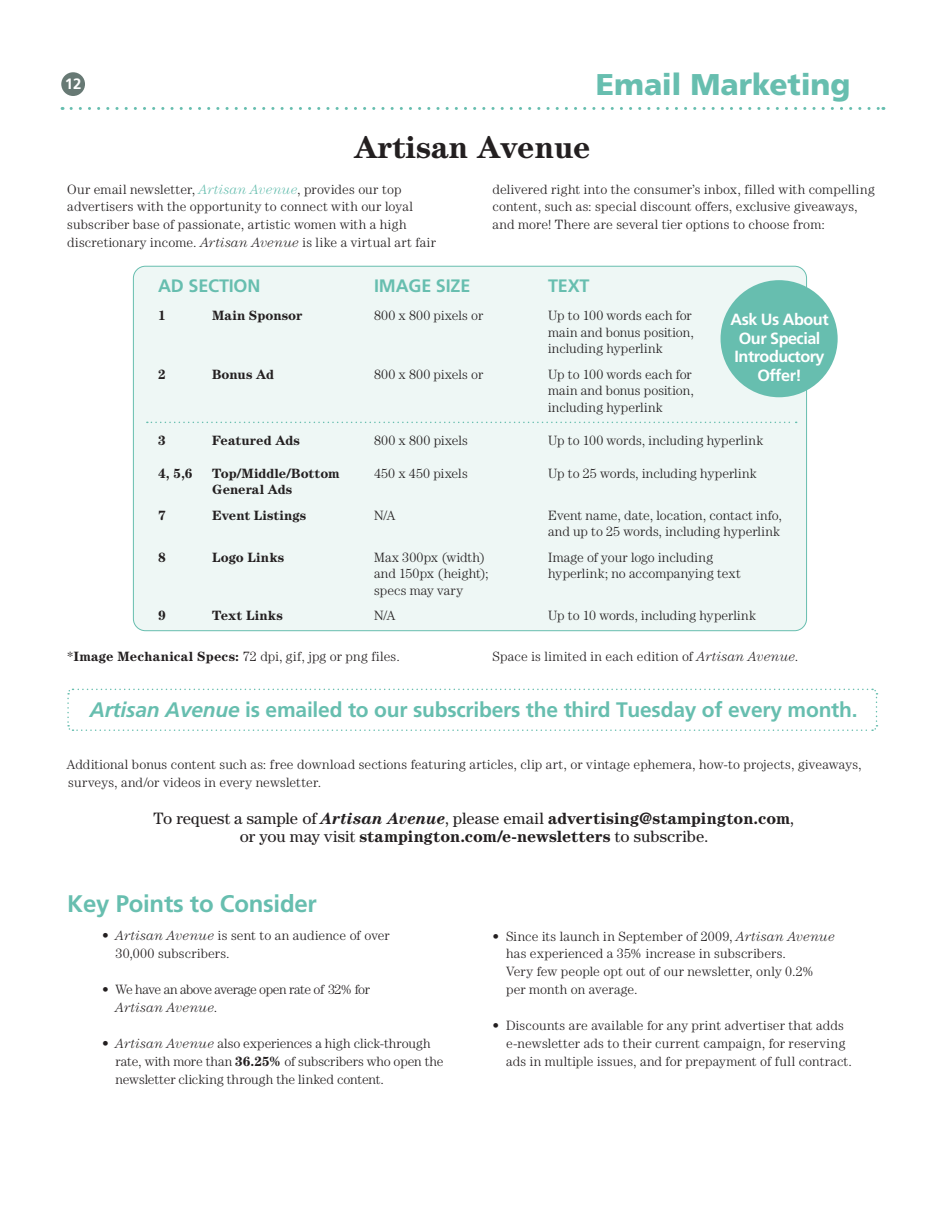
<style>
.page{position:relative;width:945px;height:1215px;background:#fff}
.page>*{position:absolute;margin:0;border:0;box-sizing:border-box;transform-origin:0 0}
.t1{font:700 31.5px "Century";color:#231f20}
.t2{font:900 30px "Frutiger";letter-spacing:-.005em;color:#67beaf}
.t3{font:700 24px "Frutiger";letter-spacing:-.01em;color:#67beaf}
.t4{font:700 21px "Frutiger";letter-spacing:-.01em;color:#67beaf}
.t5{font:700 18px "Frutiger";letter-spacing:-.01em;color:#67beaf}
.t6{font:16.5px/18px "Century";letter-spacing:.005em;color:#231f20;text-align:center}
.t7{font:700 16.2px/18.9px "Frutiger";letter-spacing:-.03em;color:#fff;text-align:center}
.t8{font:700 15px "Frutiger";color:#fff}
.t9{font:300 13.5px/18px "Century";letter-spacing:.005em;color:#231f20}
.t10{font:700 13.5px "Century";letter-spacing:.005em;color:#231f20}
.t11{font:300 13.5px/18px "Century";letter-spacing:-.04em;color:#231f20}
.s1{font-style:italic;color:#67beaf}
.s2{font-style:italic}
.s3{font-weight:700}
.s4{font-weight:700;font-style:italic}
</style>
<div class="page">
<div style="left:133px;top:266px;width:674px;height:365px;background:#eef7f5;border-radius:12px"></div>
<svg style="left:147px;top:422px;width:650px;height:1px"></svg>
<svg style="left:67px;top:688px;width:811px;height:43px"></svg>
<div style="left:721px;top:280px;width:117px;height:117px;background:#67beaf;border-radius:50%"></div>
<svg style="left:71px;top:107px;width:813px;height:3px"></svg>
<div style="left:61px;top:72px;width:24px;height:24px;background:#677974;border-radius:50%"></div>
<p class="t8" style="left:65px;top:75px;width:18px">12</p>
<h2 class="t2" style="left:596px;top:66px;width:256px">Email Marketing</h2>
<h1 class="t1" style="left:354px;top:128px;width:238px">Artisan Avenue</h1>
<p class="t9" style="left:493px;top:180px;width:384px">delivered right into the consumer’s inbox, filled with compelling content, such as: special discount offers, exclusive giveaways, and more! There are several tier options to choose from:</p>
<p class="t9" style="left:67px;top:180px;width:370px">Our email newsletter, <span class="s1">Artisan Avenue</span>, provides our top advertisers with the opportunity to connect with our loyal subscriber base of passionate, artistic women with a high discretionary income. <span class="s2">Artisan Avenue</span> is like a virtual art fair</p>
<h3 class="t5" style="left:158px;top:275px;width:104px">AD SECTION</h3>
<h3 class="t5" style="left:374px;top:275px;width:98px">IMAGE SIZE</h3>
<h3 class="t5" style="left:548px;top:275px;width:43px">TEXT</h3>
<p class="t10" style="left:158px;top:307px;width:9px">1</p>
<p class="t10" style="left:212px;top:307px;width:92px">Main Sponsor</p>
<p class="t9" style="left:374px;top:306px;width:111px">800 x 800 pixels or</p>
<p class="t9" style="left:548px;top:307px;width:147px;line-height:16.5px">Up to 100 words each for main and bonus position, including hyperlink</p>
<p class="t10" style="left:158px;top:366px;width:9px">2</p>
<p class="t10" style="left:212px;top:366px;width:64px">Bonus Ad</p>
<p class="t9" style="left:374px;top:365px;width:111px">800 x 800 pixels or</p>
<p class="t9" style="left:548px;top:366px;width:147px;line-height:16.5px">Up to 100 words each for main and bonus position, including hyperlink</p>
<p class="t10" style="left:158px;top:432px;width:9px">3</p>
<p class="t10" style="left:212px;top:432px;width:89px">Featured Ads</p>
<p class="t9" style="left:374px;top:431px;width:95px">800 x 800 pixels</p>
<p class="t9" style="left:548px;top:431px;width:217px">Up to 100 words, including hyperlink</p>
<p class="t10" style="left:158px;top:465px;width:36px">4, 5,6</p>
<p class="t10" style="left:212px;top:465px;width:129px">Top/Middle/Bottom</p>
<p class="t9" style="left:374px;top:464px;width:95px">450 x 450 pixels</p>
<p class="t9" style="left:548px;top:464px;width:210px">Up to 25 words, including hyperlink</p>
<p class="t10" style="left:212px;top:481px;width:82px">General Ads</p>
<p class="t10" style="left:158px;top:507px;width:9px">7</p>
<p class="t10" style="left:212px;top:507px;width:96px">Event Listings</p>
<p class="t9" style="left:374px;top:506px;width:23px">N/A</p>
<p class="t9" style="left:548px;top:506px;width:235px;line-height:16.5px">Event name, date, location, contact info, and up to 25 words, including hyperlink</p>
<p class="t10" style="left:158px;top:549px;width:9px">8</p>
<p class="t10" style="left:212px;top:549px;width:74px">Logo Links</p>
<p class="t9" style="left:374px;top:548px;width:113px">Max 300px (width)</p>
<p class="t9" style="left:548px;top:548px;width:167px">Image of your logo including</p>
<p class="t9" style="left:374px;top:564px;width:116px">and 150px (height);</p>
<p class="t9" style="left:548px;top:564px;width:194px">hyperlink; no accompanying text</p>
<p class="t9" style="left:374px;top:581px;width:91px">specs may vary</p>
<p class="t10" style="left:158px;top:607px;width:9px">9</p>
<p class="t10" style="left:212px;top:607px;width:72px">Text Links</p>
<p class="t9" style="left:374px;top:606px;width:23px">N/A</p>
<p class="t9" style="left:548px;top:606px;width:210px">Up to 10 words, including hyperlink</p>
<p class="t7" style="left:731px;top:310px;width:100px">Ask Us About<br>Our Special<br>Introductory<br>Offer!</p>
<p class="t9" style="left:67px;top:648px;width:334px">*<span class="s3">Image Mechanical Specs:</span> 72 dpi, gif, jpg or png files.</p>
<p class="t9" style="left:493px;top:648px;width:307px">Space is limited in each edition of <span class="s2">Artisan Avenue</span>.</p>
<h3 class="t4" style="left:90px;top:698px;width:769px"><span class="s2">Artisan Avenue</span> is emailed to our subscribers the third Tuesday of every month.</h3>
<p class="t9" style="left:66px;top:756px;width:797px">Additional bonus content such as: free download sections featuring articles, clip art, or vintage ephemera, how-to projects, giveaways, surveys, and/or videos in every newsletter.</p>
<p class="t6" style="left:154px;top:809px;width:642px">To request a sample of <span class="s4">Artisan Avenue</span>, please email <span class="s3">advertising@stampington.com</span>, or you may visit <span class="s3">stampington.com/e-newsletters</span> to subscribe.</p>
<h3 class="t3" style="left:67px;top:890px;width:251px">Key Points to Consider</h3>
<p class="t9" style="left:116px;top:927px;width:276px;text-indent:-14px"><span class="s2">• Artisan Avenue</span> is sent to an audience of over<br>30,000 subscribers.</p>
<p class="t11" style="left:116px;top:981px;width:256px;text-indent:-13px">• We have an above average open rate of 32% for<br><span class="s2">Artisan Avenue</span>.</p>
<p class="t9" style="left:116px;top:1035px;width:330px;text-indent:-14px"><span class="s2">• Artisan Avenue</span> also experiences a high click-through rate, with more than <span class="s3">36.25%</span> of subscribers who open the newsletter clicking through the linked content.</p>
<p class="t9" style="left:506px;top:927px;width:330px;text-indent:-14px">• Since its launch in September of 2009, <span class="s2">Artisan Avenue </span>has experienced a 35% increase in subscribers.<br>Very few people opt out of our newsletter, only 0.2% per month on average.</p>
<p class="t9" style="left:506px;top:1017px;width:348px;text-indent:-14px">• Discounts are available for any print advertiser that adds e-newsletter ads to their current campaign, for reserving ads in multiple issues, and for prepayment of full contract.</p>
</div>
